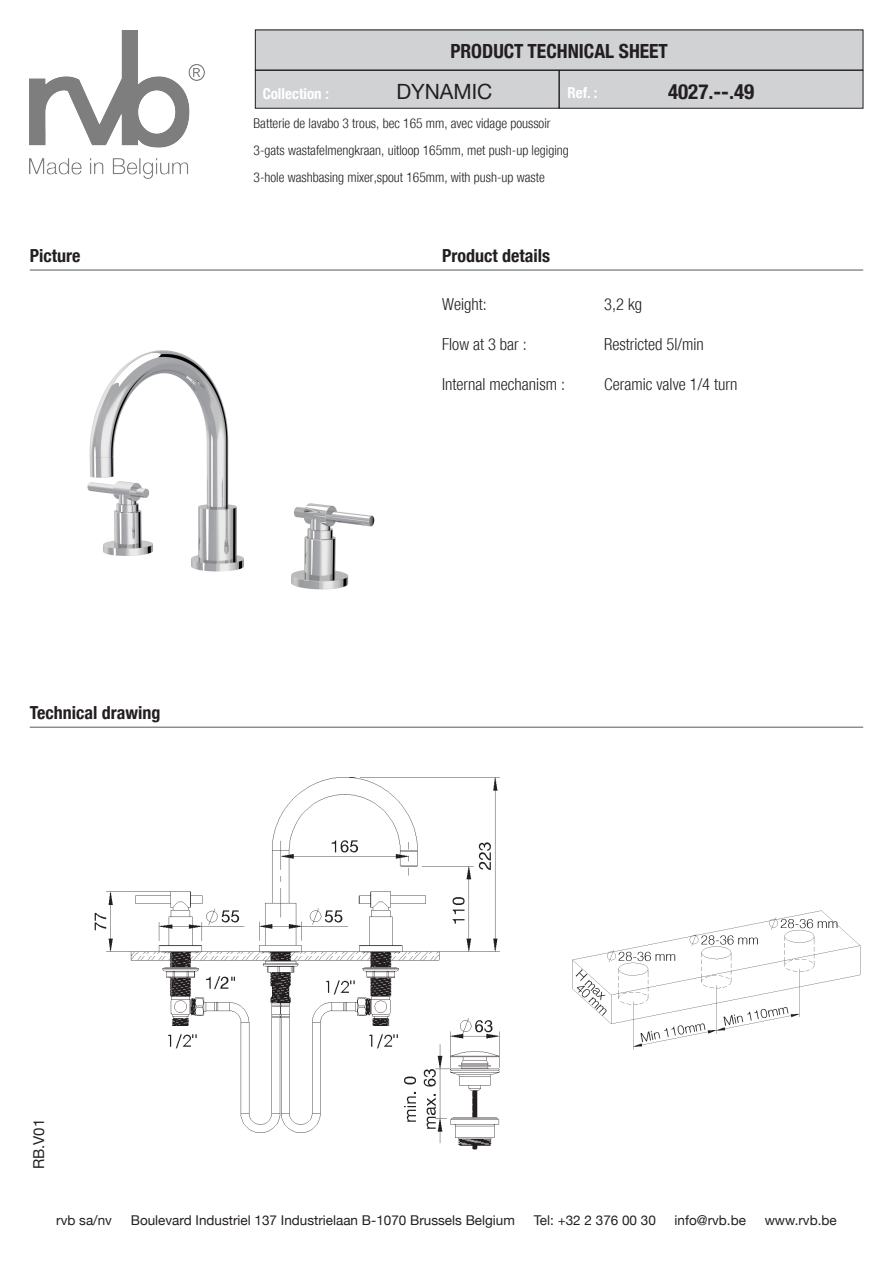
<style>
.page{position:relative;width:893px;height:1263px;background:#fff}
.page>*{position:absolute;margin:0;border:0;box-sizing:border-box;transform-origin:0 0}
.t1{font:700 21px "Helvetica Neue";color:#231f20}
.t2{font:21px "Helvetica Neue";color:#231f20}
.t3{font:700 19.5px "Helvetica Neue";color:#231f20}
.t4{font:700 18px "Helvetica Neue";color:#231f20}
.t5{font:300 16.5px "Helvetica Neue";color:#231f20}
.t6{font:700 15px "Helvetica Neue";color:#fff}
.t7{font:15px "Helvetica Neue";color:#231f20}
.t8{font:300 13.5px "Helvetica Neue";color:#231f20}
.t9{font:13.5px "Helvetica Neue";color:#231f20}
</style>
<div class="page">
<div style="left:255px;top:70px;width:304px;height:38px;background:#d1d2d4"></div>
<div style="left:255px;top:70px;width:304px;height:38px;border:1px solid #231f20"></div>
<div style="left:559px;top:70px;width:304px;height:38px;background:#d1d2d4"></div>
<div style="left:559px;top:70px;width:304px;height:38px;border:1px solid #231f20"></div>
<div style="left:255px;top:30px;width:608px;height:40px;background:#d1d2d4"></div>
<hr style="left:30px;top:727px;width:833px;height:1px;background:#57585a">
<hr style="left:30px;top:270px;width:833px;height:1px;background:#57585a">
<img style="left:30px;top:31px;width:175px;height:148px">
<img style="left:87px;top:350px;width:288px;height:240px">
<img style="left:588px;top:910px;width:273px;height:140px">
<img style="left:94px;top:777px;width:494px;height:373px">
<h2 class="t3" style="left:450px;top:39px;width:219px">PRODUCT TECHNICAL SHEET</h2>
<p class="t2" style="left:396px;top:79px;width:98px">DYNAMIC</p>
<p class="t1" style="left:668px;top:79px;width:88px">4027.--.49</p>
<p class="t6" style="left:263px;top:84px;width:68px">Collection :</p>
<p class="t6" style="left:567px;top:84px;width:31px">Ref. :</p>
<h3 class="t4" style="left:30px;top:245px;width:52px">Picture</h3>
<p class="t8" style="left:254px;top:115px;width:298px">Batterie de lavabo 3 trous, bec 165 mm, avec vidage poussoir</p>
<p class="t8" style="left:254px;top:142px;width:317px">3-gats wastafelmengkraan, uitloop 165mm, met push-up legiging</p>
<p class="t8" style="left:254px;top:169px;width:293px">3-hole washbasing mixer,spout 165mm, with push-up waste</p>
<h3 class="t4" style="left:442px;top:245px;width:109px">Product details</h3>
<p class="t5" style="left:442px;top:295px;width:46px">Weight:</p>
<p class="t5" style="left:604px;top:295px;width:39px">3,2 kg</p>
<p class="t5" style="left:442px;top:335px;width:86px">Flow at 3 bar :</p>
<p class="t5" style="left:604px;top:335px;width:101px">Restricted 5l/min</p>
<p class="t5" style="left:442px;top:374px;width:124px">Internal mechanism :</p>
<p class="t5" style="left:604px;top:374px;width:135px">Ceramic valve 1/4 turn</p>
<h3 class="t4" style="left:30px;top:702px;width:132px">Technical drawing</h3>
<p class="t7" style="left:30px;top:1169px;width:52px;rotate:-90deg">RB.V01</p>
<p class="t9" style="left:56px;top:1212px;width:57px">rvb sa/nv</p>
<p class="t9" style="left:131px;top:1212px;width:386px">Boulevard Industriel 137 Industrielaan B-1070 Brussels Belgium</p>
<p class="t9" style="left:534px;top:1212px;width:124px">Tel: +32 2 376 00 30</p>
<p class="t9" style="left:675px;top:1212px;width:73px">info@rvb.be</p>
<p class="t9" style="left:765px;top:1212px;width:73px">www.rvb.be</p>
</div>
